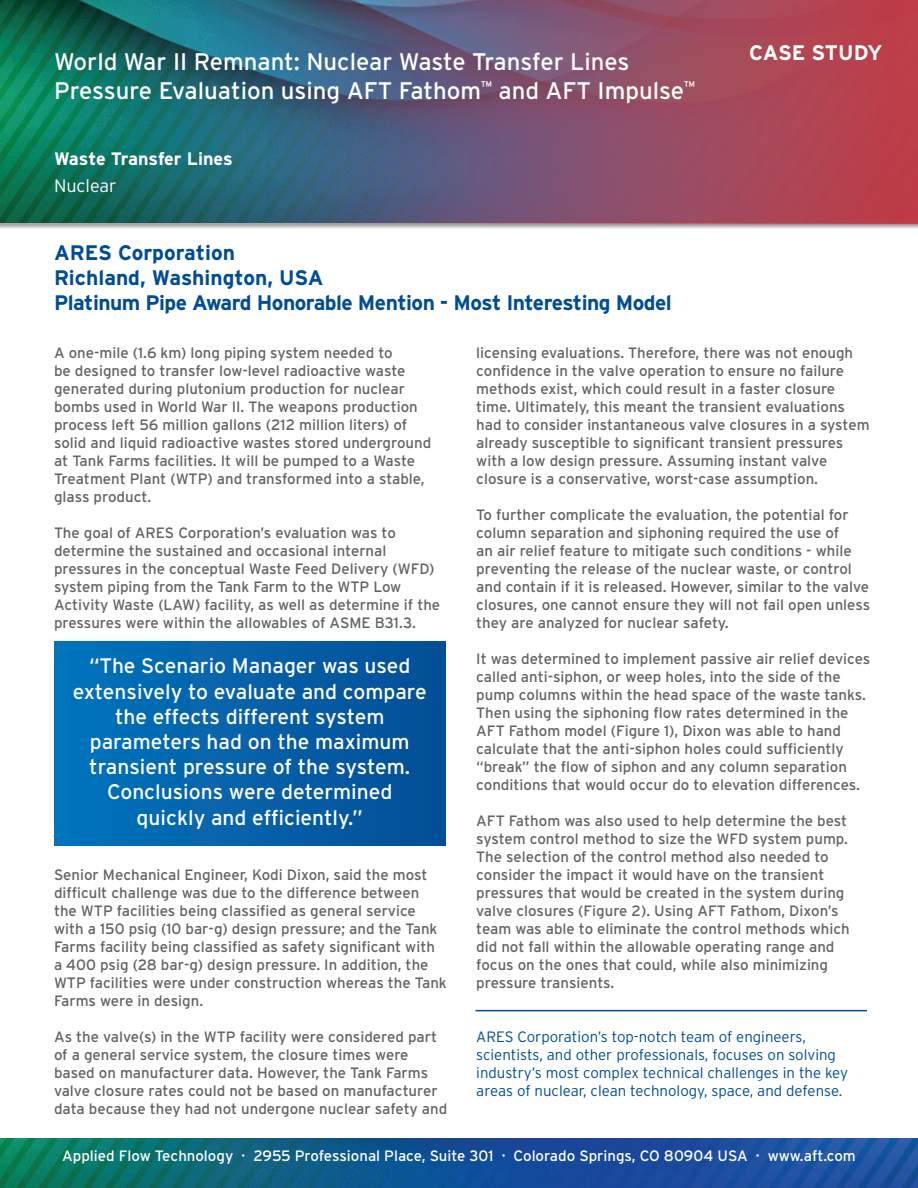
<style>
.page{position:relative;width:918px;height:1188px;background:#fff}
.page>*{position:absolute;margin:0;border:0;box-sizing:border-box;transform-origin:0 0}
.t1{font:24px/28.8px "Interstate";color:#fff}
.t2{font:21px/25.2px "Interstate";color:#fff;text-align:center}
.t3{font:700 21px/25.2px "Interstate";letter-spacing:-.025em;color:#014d95}
.t4{font:700 21px "Interstate";letter-spacing:-.015em;color:#fff}
.t5{font:700 18px "Interstate";letter-spacing:-.01em;color:#fff}
.t6{font:300 18px "Interstate";color:#fff}
.t7{font:15px/18px "Interstate";color:#636366}
.t8{font:300 15px/18px "Interstate";color:#014d95}
.t9{font:15px "Interstate";color:#fff}
</style>
<div class="page">
<img style="left:0;top:1138px;width:918px;height:50px">
<div style="left:0;top:0;width:918px;height:229px;background:#231f20;opacity:.4"></div>
<svg style="left:0;top:0;width:918px;height:224px;background:#5c5b6a"></svg>
<div style="left:54px;top:641px;width:392px;height:205px;background:linear-gradient(to right,#0275bd,#064e95)"></div>
<hr style="left:476px;top:1010px;width:391px;height:1px;background:#014d95">
<h1 class="t1" style="left:54px;top:47px;width:642px">World War II Remnant: Nuclear Waste Transfer Lines<br>Pressure Evaluation using AFT Fathom<sup>™</sup> and AFT Impulse<sup>™</sup></h1>
<p class="t5" style="left:54px;top:147px;width:180px">Waste Transfer Lines</p>
<p class="t6" style="left:54px;top:174px;width:64px">Nuclear</p>
<h2 class="t3" style="left:54px;top:240px;width:619px">ARES Corporation<br>Richland, Washington, USA<br>Platinum Pipe Award Honorable Mention - Most Interesting Model</h2>
<h2 class="t4" style="left:749px;top:39px;width:135px">CASE STUDY</h2>
<p class="t7" style="left:54px;top:343px;width:379px">A one-mile (1.6 km) long piping system needed to<br>be designed to transfer low-level radioactive waste generated during plutonium production for nuclear bombs used in World War II. The weapons production process left 56 million gallons (212 million liters) of solid and liquid radioactive wastes stored underground at Tank Farms facilities. It will be pumped to a Waste Treatment Plant (WTP) and transformed into a stable, glass product.</p>
<p class="t7" style="left:54px;top:523px;width:388px">The goal of ARES Corporation’s evaluation was to determine the sustained and occasional internal pressures in the conceptual Waste Feed Delivery (WFD) system piping from the Tank Farm to the WTP Low Activity Waste (LAW) facility, as well as determine if the pressures were within the allowables of ASME B31.3.</p>
<h2 class="t2" style="left:73px;top:653px;width:356px">“The Scenario Manager was used extensively to evaluate and compare the effects different system parameters had on the maximum transient pressure of the system.<br>Conclusions were determined quickly and efficiently.”</h2>
<p class="t7" style="left:54px;top:865px;width:394px">Senior Mechanical Engineer, Kodi Dixon, said the most difficult challenge was due to the difference between<br>the WTP facilities being classified as general service with a 150 psig (10 bar-g) design pressure; and the Tank Farms facility being classified as safety significant with a 400 psig (28 bar-g) design pressure. In addition, the WTP facilities were under construction whereas the Tank Farms were in design.</p>
<p class="t7" style="left:54px;top:1027px;width:395px">As the valve(s) in the WTP facility were considered part of a general service system, the closure times were based on manufacturer data. However, the Tank Farms valve closure rates could not be based on manufacturer data because they had not undergone nuclear safety and</p>
<p class="t7" style="left:476px;top:343px;width:395px">licensing evaluations. Therefore, there was not enough confidence in the valve operation to ensure no failure methods exist, which could result in a faster closure time. Ultimately, this meant the transient evaluations had to consider instantaneous valve closures in a system already susceptible to significant transient pressures with a low design pressure. Assuming instant valve closure is a conservative, worst-case assumption.</p>
<p class="t7" style="left:476px;top:505px;width:395px">To further complicate the evaluation, the potential for column separation and siphoning required the use of<br>an air relief feature to mitigate such conditions - while preventing the release of the nuclear waste, or control and contain if it is released. However, similar to the valve closures, one cannot ensure they will not fail open unless they are analyzed for nuclear safety.</p>
<p class="t7" style="left:476px;top:649px;width:396px">It was determined to implement passive air relief devices called anti-siphon, or weep holes, into the side of the pump columns within the head space of the waste tanks.<br>Then using the siphoning flow rates determined in the AFT Fathom model (Figure 1), Dixon was able to hand calculate that the anti-siphon holes could sufficiently “break” the flow of siphon and any column separation conditions that would occur do to elevation differences.</p>
<p class="t7" style="left:476px;top:811px;width:375px">AFT Fathom was also used to help determine the best system control method to size the WFD system pump.<br>The selection of the control method also needed to consider the impact it would have on the transient pressures that would be created in the system during valve closures (Figure 2). Using AFT Fathom, Dixon’s team was able to eliminate the control methods which did not fall within the allowable operating range and focus on the ones that could, while also minimizing pressure transients.</p>
<p class="t8" style="left:476px;top:1027px;width:373px">ARES Corporation’s top-notch team of engineers, scientists, and other professionals, focuses on solving industry’s most complex technical challenges in the key areas of nuclear, clean technology, space, and defense.</p>
<p class="t9" style="left:62px;top:1146px;width:795px">Applied Flow Technology · 2955 Professional Place, Suite 301 · Colorado Springs, CO 80904 USA · www.aft.com</p>
</div>
